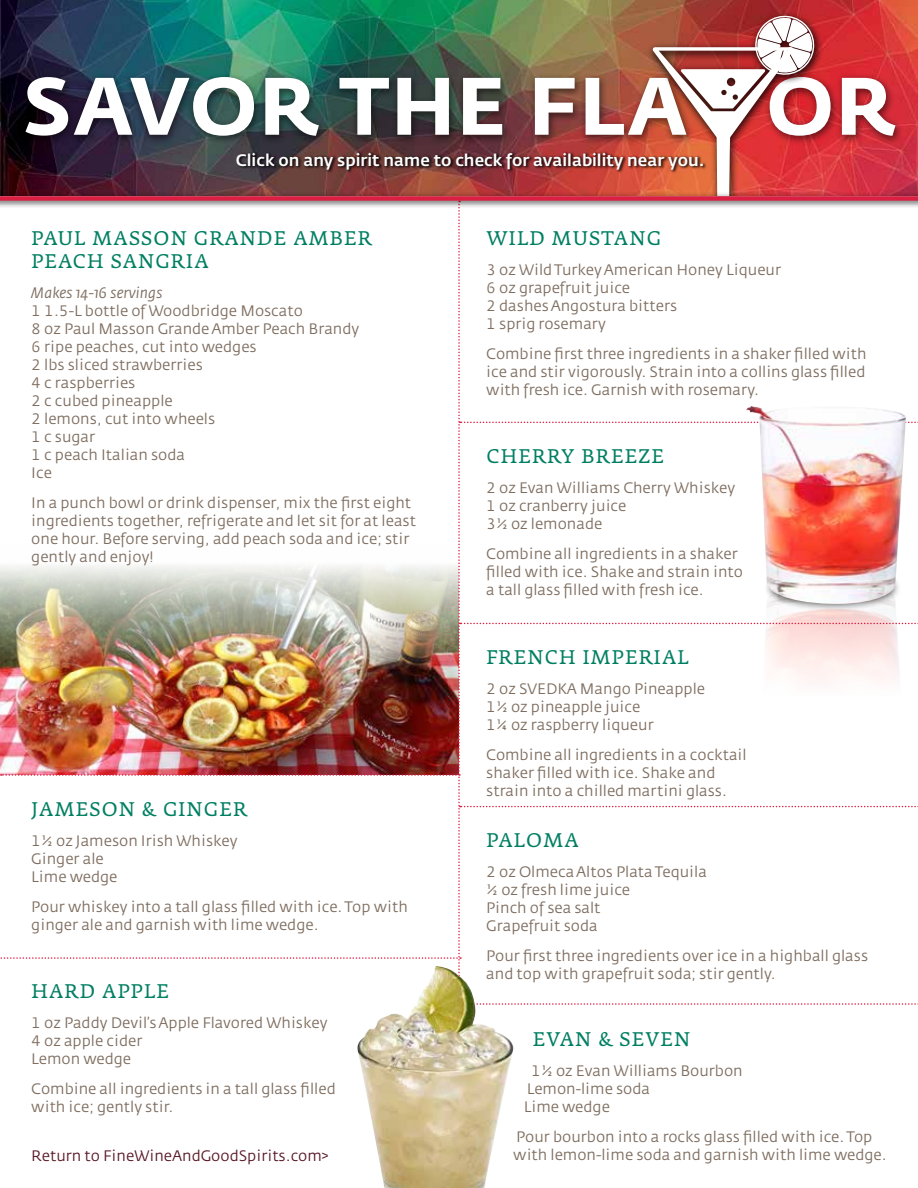
<style>
.page{position:relative;width:918px;height:1188px;background:#fff}
.page>*{position:absolute;margin:0;border:0;box-sizing:border-box;transform-origin:0 0}
.t1{font:700 80.4px "Fedra Sans Std";letter-spacing:.02em;color:#fff}
.t2{font:19.5px/23.4px "Fedra Serif A Std";letter-spacing:.06em;color:#007f62}
.t3{font:500 16.5px "Fedra Sans Std";color:#fff}
.t4{font:15px/18px "Fedra Sans Book TF";color:#7e6d5f}
.t5{font:15px "Fedra Sans Book TF";color:#581724}
.t6{font:italic 15px "Fedra Sans Std";color:#7e6d5f}
</style>
<div class="page">
<img style="left:0;top:0;width:918px;height:13px">
<img style="left:0;top:13px;width:918px;height:1037px">
<div style="left:235px;top:151px;width:472px;height:22px;background:#000;opacity:.75"></div>
<div style="left:764px;top:564px;width:137px;height:48px;background:#000;opacity:.75"></div>
<img style="left:746px;top:406px;width:160px;height:198px">
<img style="left:357px;top:966px;width:156px;height:222px">
<h1 class="t1" style="left:23px;top:55px;width:874px">SAVOR THE FLA OR</h1>
<p class="t3" style="left:236px;top:149px;width:470px">Click on any spirit name to check for availability near you.</p>
<h2 class="t2" style="left:31px;top:226px;width:342px">PAUL MASSON GRANDE AMBER<br>PEACH SANGRIA</h2>
<p class="t6" style="left:31px;top:284px;width:133px">Makes 14-16 servings</p>
<p class="t4" style="left:31px;top:302px;width:330px">1 1.5-L bottle of Woodbridge Moscato<br>8 oz Paul Masson Grande Amber Peach Brandy<br>6 ripe peaches, cut into wedges<br>2 lbs sliced strawberries<br>4 c raspberries<br>2 c cubed pineapple<br>2 lemons, cut into wheels<br>1 c sugar<br>1 c peach Italian soda<br>Ice</p>
<p class="t4" style="left:31px;top:494px;width:386px">In a punch bowl or drink dispenser, mix the first eight ingredients together, refrigerate and let sit for at least one hour. Before serving, add peach soda and ice; stir gently and enjoy!</p>
<h2 class="t2" style="left:31px;top:798px;width:217px">JAMESON &amp; GINGER</h2>
<p class="t4" style="left:31px;top:833px;width:208px">1½ oz Jameson Irish Whiskey<br>Ginger ale<br>Lime wedge</p>
<p class="t4" style="left:31px;top:899px;width:378px">Pour whiskey into a tall glass filled with ice. Top with ginger ale and garnish with lime wedge.</p>
<h2 class="t2" style="left:31px;top:980px;width:139px">HARD APPLE</h2>
<p class="t4" style="left:31px;top:1014px;width:298px">1 oz Paddy Devil’s Apple Flavored Whiskey<br>4 oz apple cider<br>Lemon wedge</p>
<p class="t4" style="left:31px;top:1080px;width:306px">Combine all ingredients in a tall glass filled with ice; gently stir.</p>
<p class="t5" style="left:31px;top:1148px;width:299px">Return to FineWineAndGoodSpirits.com&gt;</p>
<h2 class="t2" style="left:486px;top:226px;width:173px">WILD MUSTANG</h2>
<p class="t4" style="left:486px;top:261px;width:296px">3 oz Wild Turkey American Honey Liqueur<br>6 oz grapefruit juice<br>2 dashes Angostura bitters<br>1 sprig rosemary</p>
<p class="t4" style="left:486px;top:345px;width:382px;text-align:justify">Combine first three ingredients in a shaker filled with ice and stir vigorously. Strain into a collins glass filled with fresh ice. Garnish with rosemary.</p>
<h2 class="t2" style="left:486px;top:445px;width:179px">CHERRY BREEZE</h2>
<p class="t4" style="left:486px;top:479px;width:251px">2 oz Evan Williams Cherry Whiskey<br>1 oz cranberry juice<br>3½ oz lemonade</p>
<p class="t4" style="left:486px;top:545px;width:258px">Combine all ingredients in a shaker filled with ice. Shake and strain into a tall glass filled with fresh ice.</p>
<h2 class="t2" style="left:486px;top:645px;width:204px">FRENCH IMPERIAL</h2>
<p class="t4" style="left:486px;top:680px;width:220px">2 oz SVEDKA Mango Pineapple<br>1½ oz pineapple juice<br>1¼ oz raspberry liqueur</p>
<p class="t4" style="left:486px;top:746px;width:262px">Combine all ingredients in a cocktail shaker filled with ice. Shake and strain into a chilled martini glass.</p>
<h2 class="t2" style="left:486px;top:828px;width:94px">PALOMA</h2>
<p class="t4" style="left:486px;top:863px;width:222px">2 oz Olmeca Altos Plata Tequila ½ oz fresh lime juice<br>Pinch of sea salt<br>Grapefruit soda</p>
<p class="t4" style="left:486px;top:947px;width:383px">Pour first three ingredients over ice in a highball glass and top with grapefruit soda; stir gently.</p>
<h2 class="t2" style="left:533px;top:1028px;width:159px">EVAN &amp; SEVEN</h2>
<p class="t4" style="left:524px;top:1062px;width:220px;text-indent:8px">1½ oz Evan Williams Bourbon<br>Lemon-lime soda<br>Lime wedge</p>
<p class="t4" style="left:513px;top:1128px;width:375px">Pour bourbon into a rocks glass filled with ice. Top with lemon-lime soda and garnish with lime wedge.</p>
</div>
